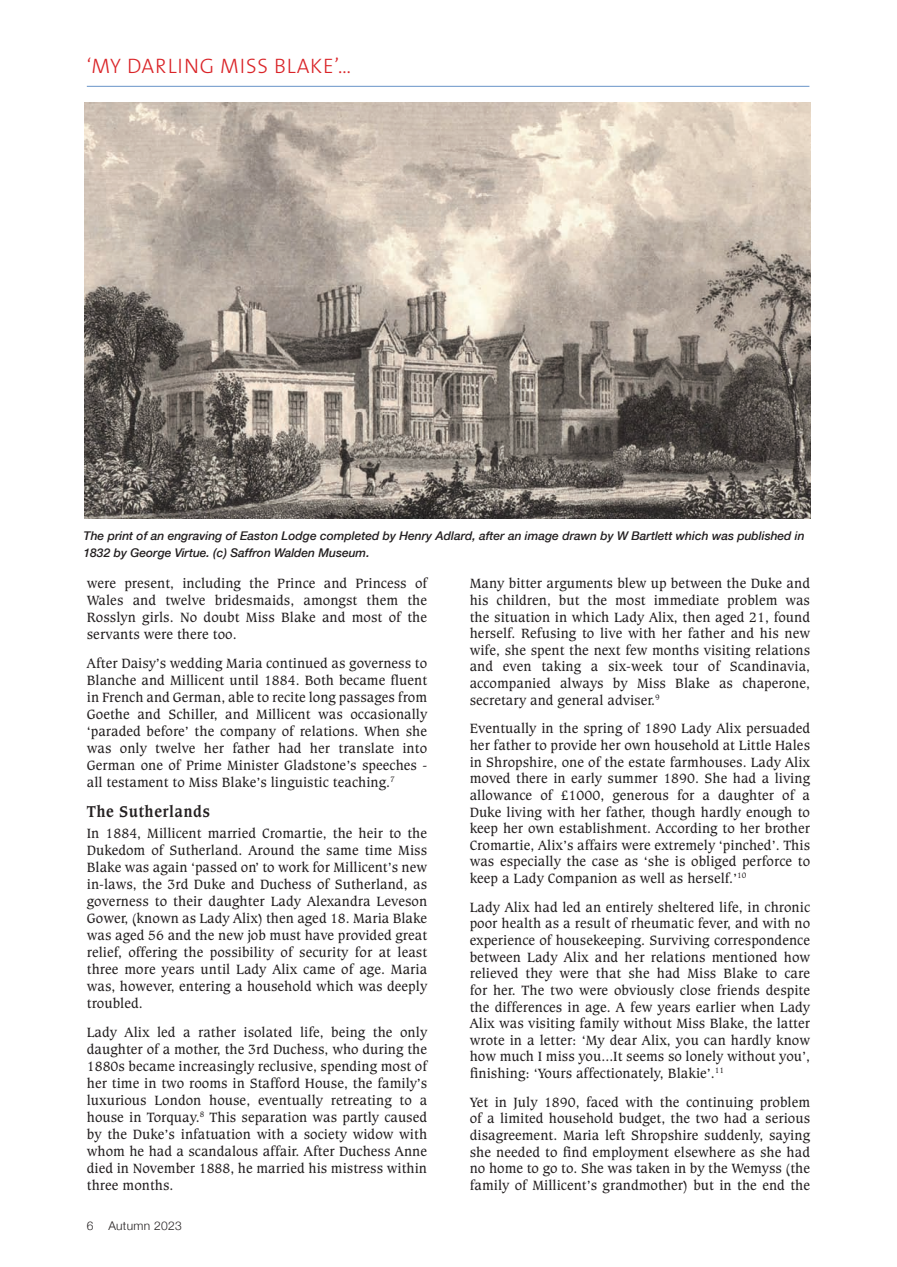
<style>
.page{position:relative;width:897px;height:1267px;background:#fff}
.page>*{position:absolute;margin:0;border:0;box-sizing:border-box;transform-origin:0 0}
.t1{font:300 21px "The Sans";letter-spacing:.04em;color:#da2428}
.t2{font:700 16.5px "Caxton BT";letter-spacing:.025em;color:#231f20;scale:.94 1}
.t3{font:14.25px/16.6px "Caxton BT";color:#231f20;text-align:justify}
.t4{font:italic 500 12px/16.5px "Helvetica Neue";color:#231f20}
.t5{font:300 12px "Helvetica Neue";letter-spacing:.025em;color:#231f20}
</style>
<div class="page">
<hr style="left:87px;top:86px;width:722px;height:1px;background:#6893c8">
<img style="left:85px;top:102px;width:725px;height:417px">
<h1 class="t1" style="left:87px;top:48px;width:266px">‘MY DARLING MISS BLAKE’…</h1>
<p class="t4" style="left:84px;top:527px;width:722px">The print of an engraving of Easton Lodge completed by Henry Adlard, after an image drawn by W Bartlett which was published in<br>1832 by George Virtue. (c) Saffron Walden Museum.</p>
<p class="t3" style="left:87px;top:574px;width:342px">were present, including the Prince and Princess of Wales and twelve bridesmaids, amongst them the Rosslyn girls. No doubt Miss Blake and most of the servants were there too.</p>
<p class="t3" style="left:87px;top:654px;width:342px">After Daisy’s wedding Maria continued as governess to Blanche and Millicent until 1884. Both became fluent in French and German, able to recite long passages from Goethe and Schiller, and Millicent was occasionally ‘paraded before’ the company of relations. When she was only twelve her father had her translate into German one of Prime Minister Gladstone’s speeches - all testament to Miss Blake’s linguistic teaching.<sup>7</sup></p>
<p class="t2" style="left:87px;top:801px;width:133px">The Sutherlands</p>
<p class="t3" style="left:87px;top:824px;width:342px">In 1884, Millicent married Cromartie, the heir to the Dukedom of Sutherland. Around the same time Miss Blake was again ‘passed on’ to work for Millicent’s new in-laws, the 3rd Duke and Duchess of Sutherland, as governess to their daughter Lady Alexandra Leveson Gower, (known as Lady Alix) then aged 18. Maria Blake was aged 56 and the new job must have provided great relief, offering the possibility of security for at least three more years until Lady Alix came of age. Maria was, however, entering a household which was deeply troubled.</p>
<p class="t3" style="left:87px;top:1023px;width:342px">Lady Alix led a rather isolated life, being the only daughter of a mother, the 3rd Duchess, who during the 1880s became increasingly reclusive, spending most of her time in two rooms in Stafford House, the family’s luxurious London house, eventually retreating to a house in Torquay.<sup>8</sup> This separation was partly caused by the Duke’s infatuation with a society widow with whom he had a scandalous affair. After Duchess Anne died in November 1888, he married his mistress within three months.</p>
<p class="t5" style="left:87px;top:1215px;width:96px">6 Autumn 2023</p>
<p class="t3" style="left:469px;top:575px;width:342px">Many bitter arguments blew up between the Duke and his children, but the most immediate problem was the situation in which Lady Alix, then aged 21, found herself. Refusing to live with her father and his new wife, she spent the next few months visiting relations and even taking a six-week tour of Scandinavia, accompanied always by Miss Blake as chaperone, secretary and general adviser.<sup>9</sup></p>
<p class="t3" style="left:469px;top:720px;width:342px">Eventually in the spring of 1890 Lady Alix persuaded her father to provide her own household at Little Hales in Shropshire, one of the estate farmhouses. Lady Alix moved there in early summer 1890. She had a living allowance of £1000, generous for a daughter of a Duke living with her father, though hardly enough to keep her own establishment. According to her brother Cromartie, Alix’s affairs were extremely ‘pinched’. This was especially the case as ‘she is obliged perforce to keep a Lady Companion as well as herself.’<sup>10</sup></p>
<p class="t3" style="left:469px;top:898px;width:342px">Lady Alix had led an entirely sheltered life, in chronic poor health as a result of rheumatic fever, and with no experience of housekeeping. Surviving correspondence between Lady Alix and her relations mentioned how relieved they were that she had Miss Blake to care for her. The two were obviously close friends despite the differences in age. A few years earlier when Lady Alix was visiting family without Miss Blake, the latter wrote in a letter: ‘My dear Alix, you can hardly know how much I miss you...It seems so lonely without you’, finishing: ‘Yours affectionately, Blakie’.<sup>11</sup></p>
<p class="t3" style="left:469px;top:1093px;width:342px">Yet in July 1890, faced with the continuing problem of a limited household budget, the two had a serious disagreement. Maria left Shropshire suddenly, saying she needed to find employment elsewhere as she had no home to go to. She was taken in by the Wemyss (the family of Millicent’s grandmother) but in the end the</p>
</div>
